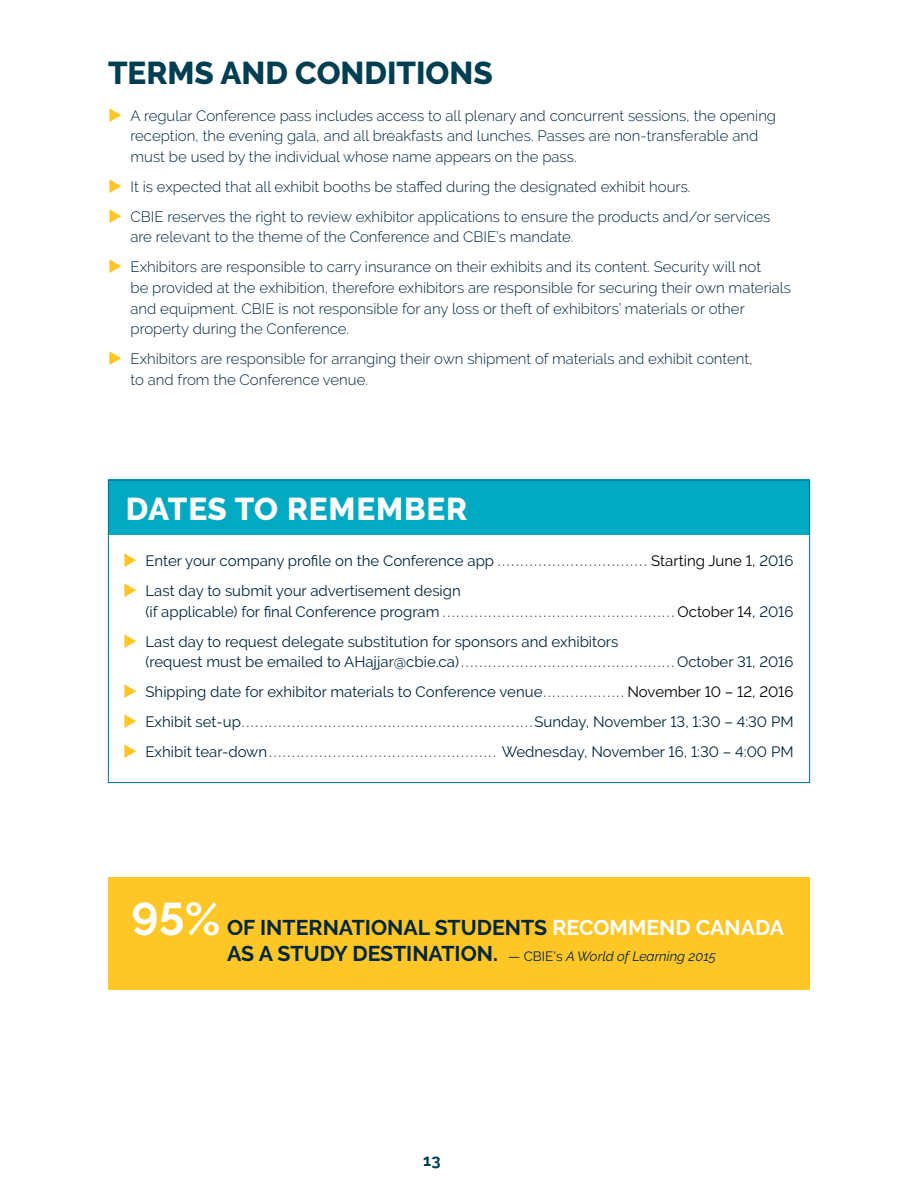
<style>
.page{position:relative;width:918px;height:1188px;background:#fff}
.page>*{position:absolute;margin:0;border:0;box-sizing:border-box;transform-origin:0 0}
.t1{font:800 31.5px "Raleway";color:#003e52}
.t2{font:800 31.5px "Raleway";letter-spacing:.025em;color:#fff}
.t3{font:700 21.3px/25.5px "Raleway";color:#00263d}
.t4{font:300 16.5px/29.8px "Raleway";color:#000}
.t5{font:700 16.5px "Raleway";color:#003e52}
.t6{font:300 15px/20.7px "Raleway";color:#00263d}
.t7{font:15px/29.8px "Raleway";color:#00263d}
.s1{font-weight:300;font-size:16.5px;color:#000}
.s2{color:#000}
.s3{font-weight:400;font-size:15px;color:#00263d}
.s4{font-weight:400;font-size:15px}
.s5{font-size:45.6px;color:#fff}
.s6{color:#fff}
.s7{font-weight:400;font-size:13.5px}
.s8{font-weight:400;font-style:italic;font-size:13.5px}
</style>
<div class="page">
<div style="left:108px;top:480px;width:702px;height:55px;background:#00a9c2"></div>
<div style="left:108px;top:878px;width:702px;height:112px;background:#ffc627"></div>
<h1 class="t1" style="left:108px;top:55px;width:386px">TERMS AND CONDITIONS</h1>
<p class="t6" style="left:130px;top:105px;width:647px">A regular Conference pass includes access to all plenary and concurrent sessions, the opening reception, the evening gala, and all breakfasts and lunches. Passes are non-transferable and must be used by the individual whose name appears on the pass.</p>
<p class="t6" style="left:130px;top:172px;width:641px;line-height:29.8px">It is expected that all exhibit booths be staffed during the designated exhibit hours.<br>CBIE reserves the right to review exhibitor applications to ensure the products and/or services</p>
<p class="t6" style="left:130px;top:222px;width:632px;line-height:29.8px">are relevant to the theme of the Conference and CBIE’s mandate.<br>Exhibitors are responsible to carry insurance on their exhibits and its content. Security will not</p>
<p class="t6" style="left:130px;top:277px;width:662px">be provided at the exhibition, therefore exhibitors are responsible for securing their own materials and equipment. CBIE is not responsible for any loss or theft of exhibitors’ materials or other property during the Conference.</p>
<p class="t6" style="left:130px;top:349px;width:624px">Exhibitors are responsible for arranging their own shipment of materials and exhibit content, to and from the Conference venue.</p>
<h1 class="t2" style="left:126px;top:491px;width:343px">DATES TO REMEMBER</h1>
<p class="t7" style="left:146px;top:546px;width:650px">Enter your company profile on the Conference app <span class="s1">.................................</span> <span class="s2">Starting June 1,</span> 2016<br>Last day to submit your advertisement design</p>
<p class="t4" style="left:146px;top:596px;width:650px"><span class="s3">(if applicable) for final Conference program</span> ................................................... <span class="s4">October 14,</span> <span class="s3">2016</span></p>
<p class="t7" style="left:146px;top:631px;width:649px;line-height:20.7px">Last day to request delegate substitution for sponsors and exhibitors<br>(request must be emailed to AHajjar@cbie.ca)<span class="s1">...............................................</span>October 31, 2016</p>
<p class="t7" style="left:146px;top:677px;width:650px">Shipping date for exhibitor materials to Conference venue<span class="s1">..................</span> <span class="s2">November 10 – 12, 2016</span></p>
<p class="t4" style="left:146px;top:706px;width:650px"><span class="s3">Exhibit set-up</span>................................................................<span class="s3">Sunday, November 13, 1:30 – 4:30 PM<br>Exhibit tear-down</span>.................................................. <span class="s3">Wednesday, November 16, 1:30 – 4:00 PM</span></p>
<h2 class="t3" style="left:227px;top:915px;width:559px;text-indent:-96px"><span class="s5">95%</span> OF INTERNATIONAL STUDENTS <span class="s6">RECOMMEND CANADA<br></span>AS A STUDY DESTINATION. <span class="s7">— CBIE's</span> <span class="s8">A World of Learning 2015</span></h2>
<p class="t5" style="left:423px;top:1151px;width:19px">13</p>
</div>
